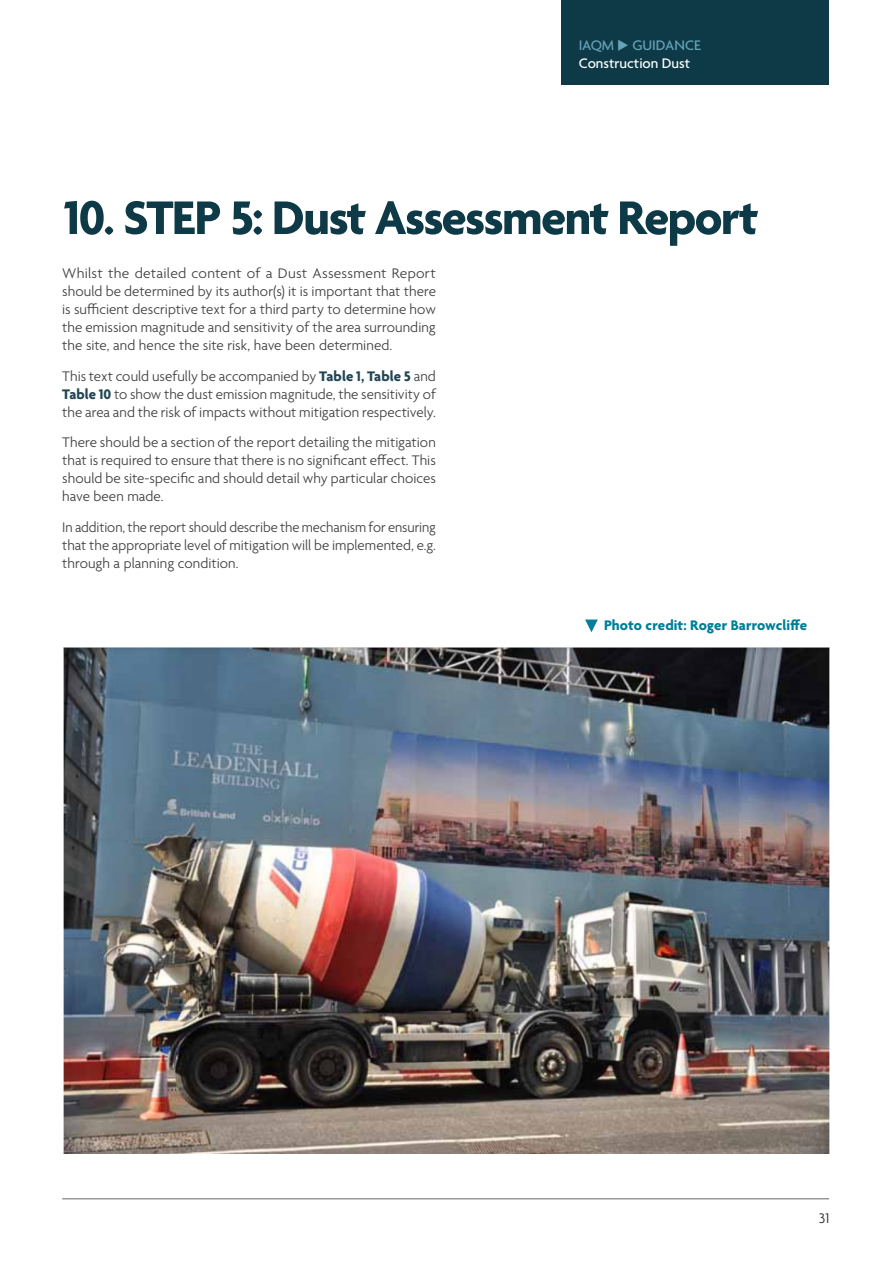
<style>
.page{position:relative;width:893px;height:1263px;background:#fff}
.page>*{position:absolute;margin:0;border:0;box-sizing:border-box;transform-origin:0 0}
.Heading_01_Turq{font:700 51px "Agenda";letter-spacing:-.035em;color:#0e3a48}
._03_RevisedBody_Justified{font:300 15px/18px "Agenda";letter-spacing:.005em;color:#3e3e3f;text-align:justify}
.t1{font:500 15px/18px "Agenda";color:#fff}
.Heading_03_Turq{font:700 15px "Agenda";letter-spacing:.005em;color:#007e98}
.t2{font:300 15px "Agenda";color:#231f20}
.s1{color:#66a3b7}
.s2{font-weight:700;color:#214653}
</style>
<div class="page">
<hr style="left:62px;top:1198px;width:767px;height:1px;background:#636569">
<div style="left:562px;top:0;width:267px;height:85px;background:#0e3a48"></div>
<img style="left:64px;top:647px;width:765px;height:506px">
<svg style="left:585px;top:619px;width:13px;height:13px"></svg>
<p class="t1" style="left:579px;top:37px;width:124px"><span class="s1">IAQM</span> <span class="s1">◆ GUIDANCE<br></span>Construction Dust</p>
<p class="Heading_01_Turq" style="left:64px;top:190px;width:696px">10. STEP 5: Dust Assessment Report</p>
<p class="_03_RevisedBody_Justified" style="left:62px;top:265px;width:375px">Whilst the detailed content of a Dust Assessment Report should be determined by its author(s) it is important that there is sufficient descriptive text for a third party to determine how the emission magnitude and sensitivity of the area surrounding the site, and hence the site risk, have been determined.</p>
<p class="_03_RevisedBody_Justified" style="left:62px;top:368px;width:375px">This text could usefully be accompanied by <span class="s2">Table 1, Table 5</span> and <span class="s2">Table 10</span> to show the dust emission magnitude, the sensitivity of the area and the risk of impacts without mitigation respectively.</p>
<p class="_03_RevisedBody_Justified" style="left:62px;top:435px;width:375px">There should be a section of the report detailing the mitigation that is required to ensure that there is no significant effect. This should be site-specific and should detail why particular choices have been made.</p>
<p class="_03_RevisedBody_Justified" style="left:62px;top:519px;width:375px">In addition, the report should describe the mechanism for ensuring that the appropriate level of mitigation will be implemented, e.g. through a planning condition.</p>
<p class="Heading_03_Turq" style="left:604px;top:617px;width:205px">Photo credit: Roger Barrowcliffe</p>
<p class="t2" style="left:819px;top:1210px;width:12px">31</p>
</div>
